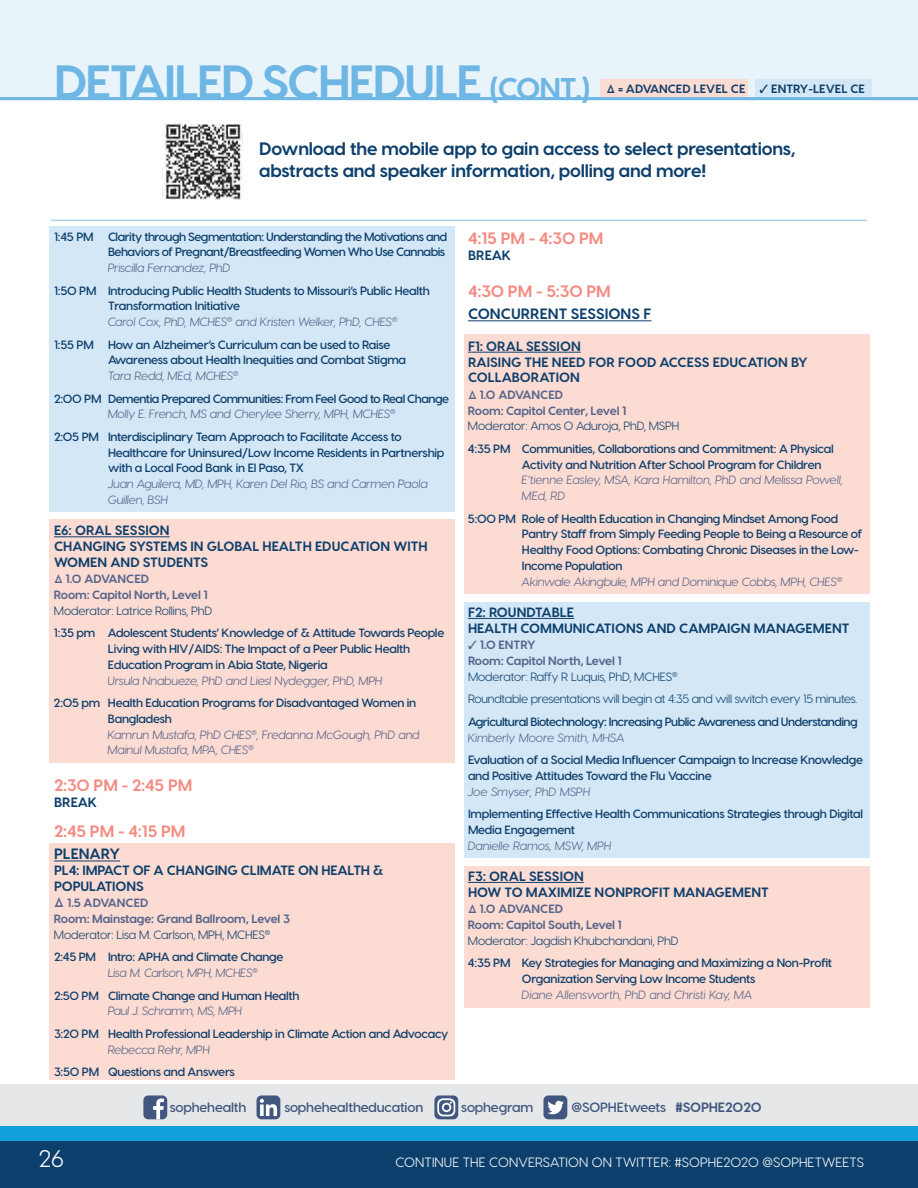
<style>
.page{position:relative;width:918px;height:1188px;background:#fff}
.page>*{position:absolute;margin:0;border:0;box-sizing:border-box;transform-origin:0 0}
.t1{font:700 48px "Visby CF";letter-spacing:-.04em;color:#6eb6e4}
.t2{font:700 30px "Visby CF";color:#6eb6e4}
.t3{font:24px "Visby CF";color:#fff}
.t4{font:700 18px/22.5px "Visby CF";letter-spacing:-.01em;color:#0d3f6c}
.t5{font:700 16.5px "Visby CF";letter-spacing:-.005em;color:#f48b82}
.t6{font:700 15px "Visby CF";color:#0d3f6c}
.t7{font:700 13.5px/15.8px "Visby CF";color:#0d3f6c}
.t8{font:600 13.5px "Visby CF";letter-spacing:-.01em;color:#41577f}
.t9{font:13.5px "Visby CF";letter-spacing:.01em;color:#fff}
.t10{font:600 12px/15.8px "Visby CF";letter-spacing:-.02em;color:#0d3f6c}
.t11{font:italic 12px/15.8px "Visby CF";letter-spacing:-.01em;color:#55648a}
.t12{font:600 12px/15.8px "Visby CF";letter-spacing:-.04em;color:#0d3f6c;text-align:right}
.t13{font:700 12px/15.8px "Visby CF";letter-spacing:-.01em;color:#55648a}
.t14{font:12px "Visby CF";letter-spacing:-.02em;color:#0d3f6c}
.t15{font:700 12px "Visby CF";color:#0d3f6c}
.s1{font-weight:400;font-style:italic;color:#55648a}
.s2{font-weight:600;font-style:normal;color:#0d3f6c}
.s3{font-size:13.5px}
.s4{font-weight:400;color:#0d3f6c}
.s5{font-weight:700}
</style>
<div class="page">
<div style="left:0;top:1126px;width:918px;height:62px;background:#12a0db"></div>
<div style="left:0;top:1142px;width:918px;height:46px;background:#0d3f6c"></div>
<div style="left:49px;top:843px;width:406px;height:237px;background:#fcdbd2"></div>
<div style="left:49px;top:519px;width:406px;height:243px;background:#fcdbd2"></div>
<div style="left:465px;top:335px;width:405px;height:259px;background:#fcdbd2"></div>
<div style="left:465px;top:602px;width:405px;height:256px;background:#d4e7f6"></div>
<div style="left:465px;top:866px;width:405px;height:142px;background:#fcdbd2"></div>
<div style="left:49px;top:227px;width:406px;height:285px;background:#d4e7f6"></div>
<hr style="left:54px;top:536px;width:116px;height:1px;background:#0d3f6c">
<hr style="left:54px;top:861px;width:66px;height:1px;background:#0d3f6c">
<hr style="left:468px;top:320px;width:184px;height:1px;background:#0d3f6c">
<hr style="left:468px;top:352px;width:113px;height:1px;background:#0d3f6c">
<hr style="left:468px;top:618px;width:106px;height:1px;background:#0d3f6c">
<hr style="left:468px;top:882px;width:116px;height:1px;background:#0d3f6c">
<div style="left:0;top:1084px;width:918px;height:42px;background:#e6e7e9"></div>
<div style="left:434px;top:1095px;width:24px;height:24px;background:linear-gradient(to right,#41577f,#41577f);border-radius:5px"></div>
<svg style="left:437px;top:1098px;width:18px;height:18px"></svg>
<div style="left:143px;top:1095px;width:24px;height:24px;background:#41577f;border-radius:5px"></div>
<svg style="left:153px;top:1099px;width:11px;height:20px"></svg>
<div style="left:257px;top:1095px;width:23px;height:24px;background:#41577f;border-radius:5px"></div>
<svg style="left:260px;top:1099px;width:17px;height:17px"></svg>
<div style="left:543px;top:1095px;width:24px;height:24px;background:#41577f;border-radius:5px"></div>
<svg style="left:547px;top:1101px;width:17px;height:13px"></svg>
<img style="left:162px;top:123px;width:81px;height:76px">
<hr style="left:51px;top:220px;width:816px;height:1px;background:#acd1ee">
<div style="left:0;top:0;width:918px;height:99px;background:#e9f3fa"></div>
<div style="left:600px;top:80px;width:148px;height:17px;background:#fcdbd2"></div>
<div style="left:755px;top:80px;width:117px;height:17px;background:#d4e7f6"></div>
<hr style="left:0;top:97px;width:918px;height:3px;background:#6eb6e4">
<h1 class="t1" style="left:54px;top:52px;width:430px">DETAILED SCHEDULE</h1>
<h2 class="t2" style="left:490px;top:69px;width:102px">(CONT.)</h2>
<p class="t15" style="left:607px;top:81px;width:260px">Δ = ADVANCED LEVEL CE ✓ ENTRY-LEVEL CE</p>
<h3 class="t4" style="left:259px;top:137px;width:538px">Download the mobile app to gain access to select presentations, abstracts and speaker information, polling and more!</h3>
<p class="t12" style="left:54px;top:228px;width:395px">1:45 PM Clarity through Segmentation: Understanding the Motivations and<br>Behaviors of Pregnant/Breastfeeding Women Who Use Cannabis</p>
<p class="t11" style="left:108px;top:260px;width:124px">Priscilla Fernandez, PhD</p>
<p class="t10" style="left:108px;top:282px;width:323px;text-indent:-54px">1:50 PM Introducing Public Health Students to Missouri’s Public Health<br>Transformation Initiative<br><span class="s1">Carol Cox, PhD, MCHES</span><sup>®</sup> <span class="s1">and Kristen Welker, PhD, CHES</span><sup>®</sup></p>
<p class="t10" style="left:108px;top:336px;width:300px;text-indent:-54px">1:55 PM How an Alzheimer’s Curriculum can be used to Raise<br>Awareness about Health Inequities and Combat Stigma<br><span class="s1">Tara Redd, MEd, MCHES</span><sup>®</sup></p>
<p class="t12" style="left:54px;top:390px;width:397px;text-align:center">2:00 PM Dementia Prepared Communities: From Feel Good to Real Change<br><span class="s1">Molly E. French, MS and Cherylee Sherry, MPH, MCHES</span><sup>®</sup></p>
<p class="t10" style="left:108px;top:429px;width:338px;text-indent:-54px">2:05 PM Interdisciplinary Team Approach to Facilitate Access to<br>Healthcare for Uninsured/Low Income Residents in Partnership with a Local Food Bank in El Paso, TX</p>
<p class="t11" style="left:108px;top:476px;width:321px">Juan Aguilera, MD, MPH, Karen Del Rio, BS and Carmen Paola<br>Guillen, BSH</p>
<p class="t7" style="left:54px;top:523px;width:375px">E6: ORAL SESSION<br>CHANGING SYSTEMS IN GLOBAL HEALTH EDUCATION WITH<br>WOMEN AND STUDENTS</p>
<p class="t13" style="left:54px;top:571px;width:156px">Δ 1.0 ADVANCED<br>Room: Capitol North, Level 1</p>
<p class="t14" style="left:54px;top:604px;width:160px">Moderator: Latrice Rollins, PhD</p>
<p class="t10" style="left:108px;top:625px;width:338px;text-indent:-54px">1:35 pm Adolescent Students’ Knowledge of &amp; Attitude Towards People<br>Living with HIV/AIDS: The Impact of a Peer Public Health<br>Education Program in Abia State, Nigeria</p>
<p class="t11" style="left:108px;top:673px;width:276px">Ursula Nnabueze, PhD and Liesl Nydegger, PhD, MPH</p>
<p class="t11" style="left:108px;top:695px;width:313px;text-indent:-54px"><span class="s2">2:05 pm Health Education Programs for Disadvantaged Women in Bangladesh<br></span>Kamrun Mustafa, PhD CHES<sup>®</sup>, Fredanna McGough, PhD and Mainul Mustafa, MPA, CHES<sup>®</sup></p>
<h3 class="t5" style="left:54px;top:775px;width:140px">2:30 PM - 2:45 PM</h3>
<p class="t7" style="left:54px;top:794px;width:45px">BREAK</p>
<h3 class="t5" style="left:54px;top:821px;width:133px">2:45 PM - 4:15 PM</h3>
<p class="t6" style="left:54px;top:845px;width:67px">PLENARY</p>
<p class="t7" style="left:54px;top:862px;width:331px">PL4: IMPACT OF A CHANGING CLIMATE ON HEALTH &amp;<br>POPULATIONS</p>
<p class="t13" style="left:54px;top:895px;width:238px"><span class="s3">Δ</span> 1.5 ADVANCED<br>Room: Mainstage: Grand Ballroom, Level 3<br><span class="s4">Moderator: Lisa M. Carlson, MPH, MCHES</span><sup>®</sup></p>
<p class="t10" style="left:108px;top:949px;width:177px;text-indent:-54px">2:45 PM Intro: APHA and Climate Change<br><span class="s1">Lisa M. Carlson, MPH, MCHES</span><sup>®</sup></p>
<p class="t10" style="left:54px;top:987px;width:247px">2:50 PM Climate Change and Human Health</p>
<p class="t11" style="left:108px;top:1003px;width:136px">Paul J. Schramm, MS, MPH</p>
<p class="t10" style="left:54px;top:1026px;width:396px">3:20 PM Health Professional Leadership in Climate Action and Advocacy</p>
<p class="t11" style="left:108px;top:1042px;width:104px">Rebecca Rehr, MPH</p>
<p class="t10" style="left:54px;top:1064px;width:182px">3:50 PM Questions and Answers</p>
<h3 class="t5" style="left:468px;top:228px;width:137px">4:15 PM - 4:30 PM</h3>
<p class="t7" style="left:468px;top:247px;width:45px">BREAK</p>
<h3 class="t5" style="left:468px;top:281px;width:144px">4:30 PM - 5:30 PM</h3>
<p class="t6" style="left:468px;top:305px;width:185px">CONCURRENT SESSIONS F</p>
<p class="t7" style="left:468px;top:338px;width:341px">F1: ORAL SESSION<br>RAISING THE NEED FOR FOOD ACCESS EDUCATION BY<br>COLLABORATION</p>
<p class="t13" style="left:468px;top:387px;width:160px">Δ 1.0 ADVANCED<br>Room: Capitol Center, Level 1</p>
<p class="t14" style="left:468px;top:419px;width:213px">Moderator: Amos O Aduroja, PhD, MSPH</p>
<p class="t10" style="left:522px;top:441px;width:313px;text-indent:-54px">4:35 PM Communities, Collaborations and Commitment: A Physical<br>Activity and Nutrition After School Program for Children</p>
<p class="t11" style="left:522px;top:472px;width:323px">E’tienne Easley, MSA, Kara Hamilton, PhD and Melissa Powell,<br>MEd, RD</p>
<p class="t10" style="left:522px;top:510px;width:342px;text-indent:-54px">5:00 PM Role of Health Education in Changing Mindset Among Food Pantry Staff from Simply Feeding People to Being a Resource of Healthy Food Options: Combating Chronic Diseases in the Low-Income Population<br><span class="s1">Akinwale Akingbule, MPH and Dominique Cobbs, MPH, CHES</span><sup>®</sup></p>
<p class="t7" style="left:468px;top:604px;width:383px">F2: ROUNDTABLE<br>HEALTH COMMUNICATIONS AND CAMPAIGN MANAGEMENT</p>
<p class="t13" style="left:468px;top:637px;width:211px">✓ 1.0 ENTRY<br>Room: Capitol North, Level 1<br><span class="s4">Moderator: Raffy R Luquis, PhD, MCHES</span><sup>®</sup></p>
<p class="t14" style="left:468px;top:692px;width:391px">Roundtable presentations will begin at 4:35 and will switch every 15 minutes.</p>
<p class="t12" style="left:468px;top:714px;width:391px">Agricultural Biotechnology: Increasing Public Awareness and Understanding</p>
<p class="t11" style="left:468px;top:729px;width:158px">Kimberly Moore Smith, MHSA</p>
<p class="t10" style="left:468px;top:752px;width:397px">Evaluation of a Social Media Influencer Campaign to Increase Knowledge and Positive Attitudes Toward the Flu Vaccine</p>
<p class="t11" style="left:468px;top:783px;width:124px">Joe Smyser, PhD MSPH</p>
<p class="t10" style="left:468px;top:806px;width:397px">Implementing Effective Health Communications Strategies through Digital<br>Media Engagement</p>
<p class="t11" style="left:468px;top:837px;width:145px">Danielle Ramos, MSW, MPH</p>
<p class="t7" style="left:468px;top:868px;width:302px">F3: ORAL SESSION<br>HOW TO MAXIMIZE NONPROFIT MANAGEMENT</p>
<p class="t13" style="left:468px;top:901px;width:156px">Δ 1.0 ADVANCED<br>Room: Capitol South, Level 1</p>
<p class="t14" style="left:468px;top:933px;width:212px">Moderator: Jagdish Khubchandani, PhD</p>
<p class="t10" style="left:522px;top:955px;width:312px;text-indent:-54px">4:35 PM Key Strategies for Managing and Maximizing a Non-Profit<br>Organization Serving Low Income Students</p>
<p class="t11" style="left:522px;top:987px;width:232px">Diane Allensworth, PhD and Christi Kay, MA</p>
<p class="t8" style="left:170px;top:1099px;width:78px">sophehealth</p>
<p class="t8" style="left:284px;top:1099px;width:140px">sophehealtheducation</p>
<p class="t8" style="left:461px;top:1099px;width:74px">sophegram</p>
<p class="t8" style="left:571px;top:1099px;width:192px">@SOPHEtweets <span class="s5">#SOPHE2020</span></p>
<h3 class="t3" style="left:39px;top:1144px;width:27px">26</h3>
<p class="t9" style="left:395px;top:1154px;width:470px">CONTINUE THE CONVERSATION ON TWITTER: #SOPHE2020 @SOPHETWEETS</p>
</div>
